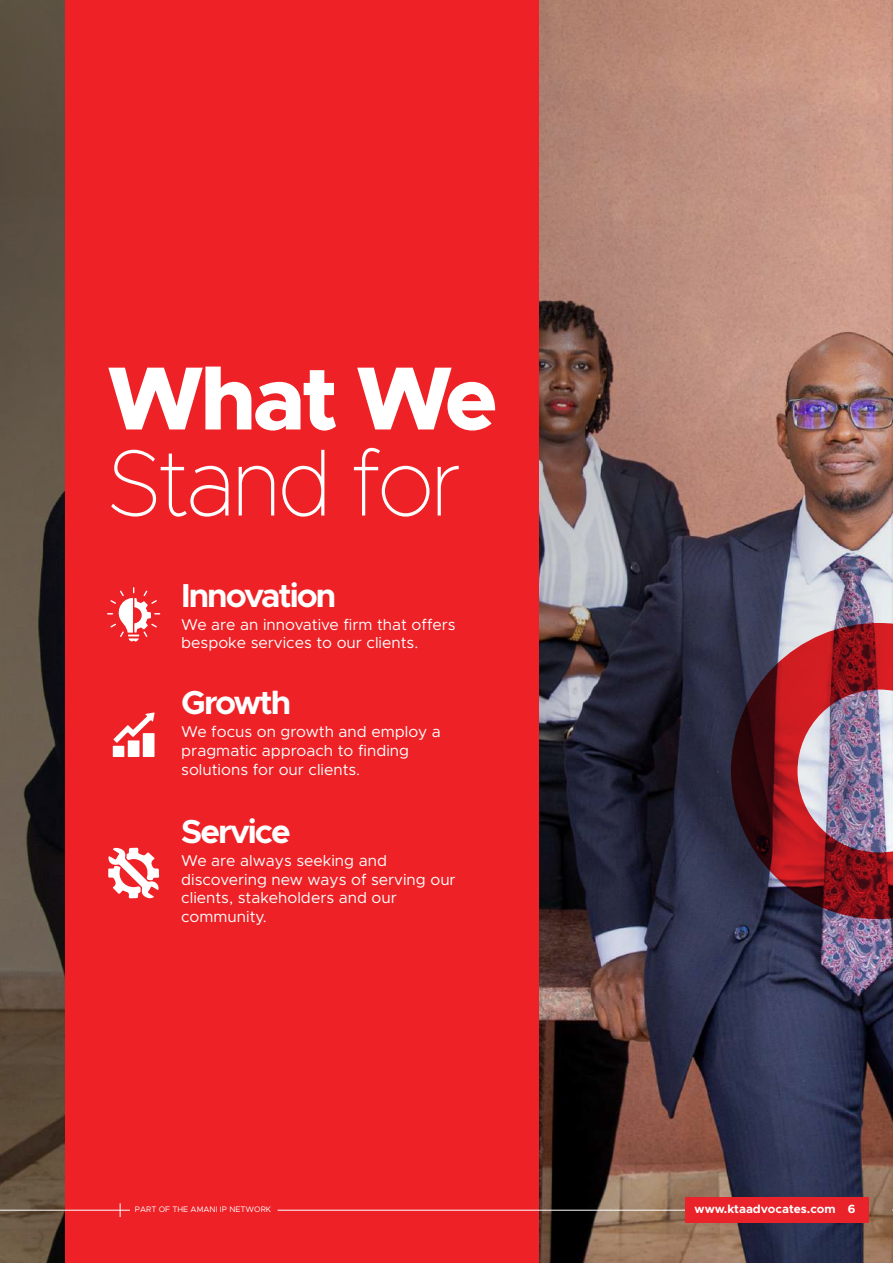
<style>
.page{position:relative;width:893px;height:1263px;background:#fff}
.page>*{position:absolute;margin:0;border:0;box-sizing:border-box;transform-origin:0 0}
.t1{font:100 94.05px "Metropolis";letter-spacing:-.04em;color:#fff;scale:.95 1}
.t2{font:800 90px "Metropolis";letter-spacing:-.04em;color:#fff}
.t3{font:700 33.3px "Metropolis";letter-spacing:-.06em;color:#fff}
.t4{font:15.75px/18.9px "Metropolis";color:#fff}
.t5{font:700 12px "Metropolis";color:#fff}
.t6{font:11.25px "Metropolis";color:#fff}
.t7{font:7.95px "Metropolis";color:#fff}
.s1{font-weight:700}
</style>
<div class="page">
<img style="left:0;top:0;width:892px;height:1263px">
<div style="left:65px;top:0;width:473px;height:1263px;background:#ed2126"></div>
<img style="left:731px;top:623px;width:161px;height:296px">
<hr style="left:278px;top:1210px;width:450px;height:1px;background:#fff">
<hr style="left:0;top:1210px;width:130px;height:1px;background:#fff">
<svg style="left:120px;top:1203px;width:1px;height:14px"></svg>
<svg style="left:892px;top:1px;width:1px;height:1262px"></svg>
<svg style="left:107px;top:587px;width:53px;height:55px"></svg>
<svg style="left:113px;top:712px;width:42px;height:45px"></svg>
<svg style="left:108px;top:847px;width:51px;height:52px"></svg>
<div style="left:685px;top:1197px;width:183px;height:26px;background:#ea232b"></div>
<h2 class="t2" style="left:107px;top:341px;width:392px">What We</h2>
<h1 class="t1" style="left:107px;top:425px;width:374px">Stand for</h1>
<h3 class="t3" style="left:181px;top:574px;width:157px">Innovation</h3>
<p class="t4" style="left:181px;top:615px;width:276px">We are an innovative firm that offers bespoke services to our clients.</p>
<h3 class="t3" style="left:181px;top:682px;width:111px">Growth</h3>
<p class="t4" style="left:181px;top:722px;width:261px">We focus on growth and employ a pragmatic approach to finding solutions for our clients.</p>
<h3 class="t3" style="left:181px;top:810px;width:111px">Service</h3>
<p class="t4" style="left:181px;top:851px;width:276px">We are always seeking and discovering new ways of serving our clients, stakeholders and our community.</p>
<p class="t5" style="left:695px;top:1201px;width:143px">www.ktaadvocates.com</p>
<p class="t5" style="left:848px;top:1201px;width:9px">6</p>
<p class="t7" style="left:135px;top:1205px;width:138px">PART OF THE AMANI IP NETWORK</p>
<p class="t6" style="left:736px;top:1202px;width:130px">ktaadvocates.com <span class="s1">06</span></p>
</div>
